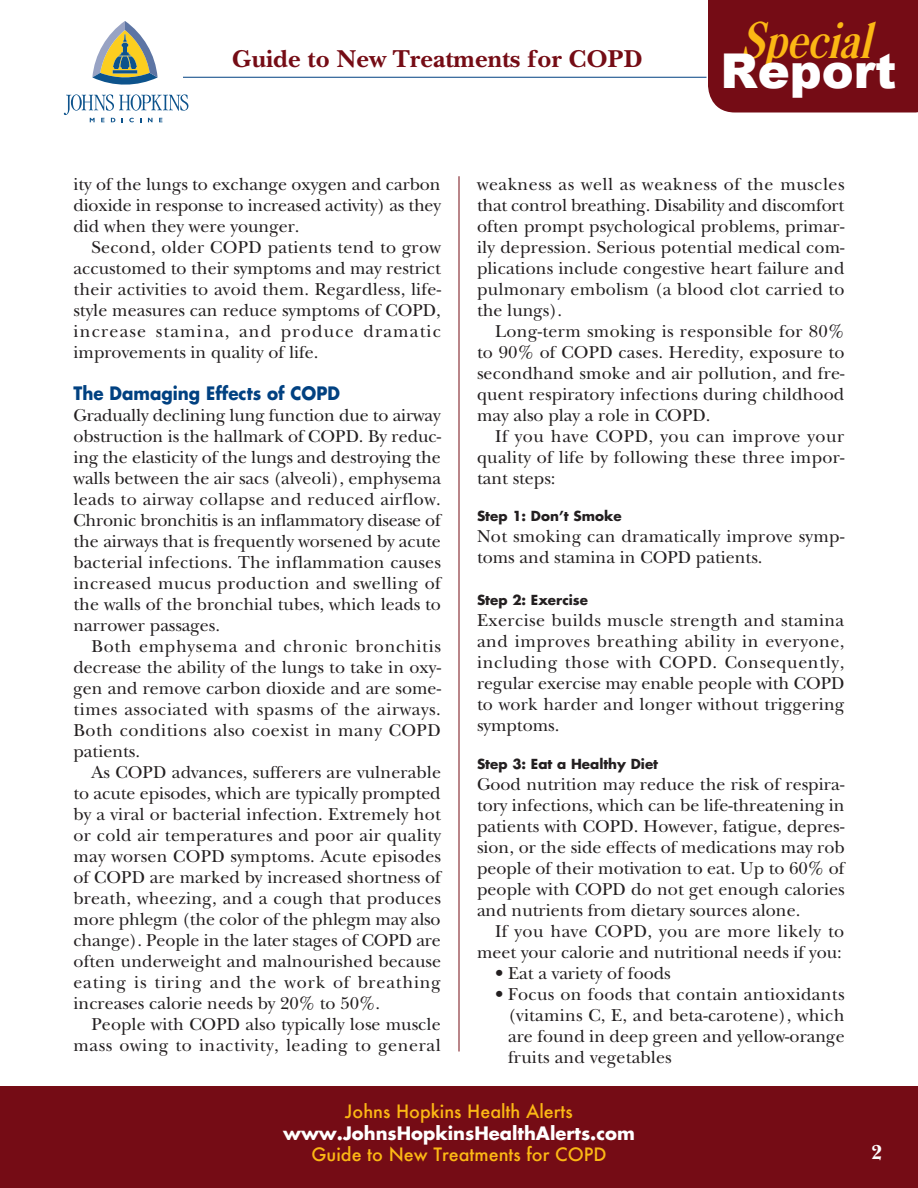
<style>
.page{position:relative;width:918px;height:1188px;background:#fff}
.page>*{position:absolute;margin:0;border:0;box-sizing:border-box;transform-origin:0 0}
.t1{font:900 48px "Arial";color:#fff}
.t2{font:italic 700 condensed 45px "OPTI Caslon";color:#fcb814}
.t3{font:700 25.5px "New Baskerville";color:#750c15}
.t4{font:700 21px "New Baskerville";color:#fff}
.text{font:18px/21px "New Baskerville";letter-spacing:.005em;color:#231f20;text-align:justify}
.text_no_indent{font:18px/21px "New Baskerville";color:#231f20;text-align:justify}
.t5{font:500 18px "Futura";color:#fcb814}
.t6{font:700 18px "Futura";color:#fff}
.B_head{font:700 18px "Futura";color:#014181;scale:.93 1}
.C_head{font:700 13.5px "Futura";color:#231f20}
</style>
<div class="page">
<div style="left:0;top:1087px;width:918px;height:101px;background:#750c15"></div>
<hr style="left:459px;top:176px;width:1px;height:876px;background:#750c15">
<svg style="left:64px;top:21px;width:124px;height:101px"></svg>
<hr style="left:183px;top:77px;width:523px;height:1px;background:#014181">
<div style="left:708px;top:0;width:210px;height:112px;background:#750c15"></div>
<p class="t3" style="left:232px;top:43px;width:412px">Guide to New Treatments for COPD</p>
<p class="t2" style="left:740px;top:9px;width:145px">Special</p>
<p class="t1" style="left:721px;top:45px;width:178px">Report</p>
<p class="text" style="left:74px;top:174px;width:369px">ity of the lungs to exchange oxygen and carbon dioxide in response to increased activity) as they did when they were younger.</p>
<p class="text" style="left:74px;top:237px;width:369px;text-indent:18px">Second, older COPD patients tend to grow accustomed to their symptoms and may restrict their activities to avoid them. Regardless, life&shy;style measures can reduce symptoms of COPD, increase stamina, and produce dramatic improvements in quality of life.</p>
<p class="B_head" style="left:74px;top:381px;width:288px">The Damaging Effects of COPD</p>
<p class="text_no_indent" style="left:74px;top:405px;width:369px">Gradually declining lung function due to airway obstruction is the hallmark of COPD. By reduc&shy;ing the elasticity of the lungs and destroying the walls between the air sacs (alveoli), emphysema leads to airway collapse and reduced airflow.<br>Chronic bronchitis is an inflammatory disease of the airways that is frequently worsened by acute bacterial infections. The inflammation causes increased mucus production and swelling of the walls of the bronchial tubes, which leads to narrower passages.</p>
<p class="text" style="left:74px;top:636px;width:369px;text-indent:18px">Both emphysema and chronic bronchitis decrease the ability of the lungs to take in oxy&shy;gen and remove carbon dioxide and are some&shy;times associated with spasms of the airways.<br>Both conditions also coexist in many COPD patients.</p>
<p class="text" style="left:74px;top:762px;width:369px;text-indent:18px">As COPD advances, sufferers are vulnerable to acute episodes, which are typically prompted by a viral or bacterial infection. Extremely hot or cold air temperatures and poor air quality may worsen COPD symptoms. Acute episodes of COPD are marked by increased shortness of breath, wheezing, and a cough that produces more phlegm (the color of the phlegm may also change). People in the later stages of COPD are often underweight and malnourished because eating is tiring and the work of breathing increases calorie needs by 20% to 50%.</p>
<p class="text" style="left:74px;top:1014px;width:369px;text-align:right">People with COPD also typically lose muscle mass owing to inactivity, leading to general</p>
<p class="text" style="left:477px;top:174px;width:369px">weakness as well as weakness of the muscles that control breathing. Disability and discomfort often prompt psychological problems, primar&shy;ily depression. Serious potential medical com&shy;plications include congestive heart failure and pulmonary embolism (a blood clot carried to the lungs).</p>
<p class="text" style="left:477px;top:321px;width:369px;text-indent:18px">Long-term smoking is responsible for 80% to 90% of COPD cases. Heredity, exposure to secondhand smoke and air pollution, and fre&shy;quent respiratory infections during childhood may also play a role in COPD.</p>
<p class="text" style="left:477px;top:426px;width:369px;text-indent:18px">If you have COPD, you can improve your quality of life by following these three impor&shy;tant steps:</p>
<p class="C_head" style="left:477px;top:507px;width:146px">Step 1: Don’t Smoke</p>
<p class="text_no_indent" style="left:477px;top:526px;width:369px">Not smoking can dramatically improve symp&shy;toms and stamina in COPD patients.</p>
<p class="C_head" style="left:477px;top:591px;width:113px">Step 2: Exercise</p>
<p class="text_no_indent" style="left:477px;top:610px;width:369px">Exercise builds muscle strength and stamina and improves breathing ability in everyone, including those with COPD. Consequently, regular exercise may enable people with COPD to work harder and longer without triggering symptoms.</p>
<p class="C_head" style="left:477px;top:754px;width:183px">Step 3: Eat a Healthy Diet</p>
<p class="text_no_indent" style="left:477px;top:773px;width:369px">Good nutrition may reduce the risk of respira&shy;tory infections, which can be life-threatening in patients with COPD. However, fatigue, depres&shy;sion, or the side effects of medications may rob people of their motivation to eat. Up to 60% of people with COPD do not get enough calories and nutrients from dietary sources alone.</p>
<p class="text" style="left:477px;top:920px;width:369px;text-align:right">If you have COPD, you are more likely to meet your calorie and nutritional needs if you:</p>
<p class="text" style="left:495px;top:962px;width:177px">• Eat a variety of foods</p>
<p class="text" style="left:508px;top:983px;width:338px;text-indent:-13px">• Focus on foods that contain antioxidants (vitamins C, E, and beta-carotene), which are found in deep green and yellow-orange fruits and vegetables</p>
<p class="t5" style="left:345px;top:1099px;width:229px">Johns Hopkins Health Alerts</p>
<p class="t6" style="left:283px;top:1120px;width:353px">www.JohnsHopkinsHealthAlerts.com</p>
<p class="t5" style="left:311px;top:1142px;width:297px">Guide to New Treatments for COPD</p>
<p class="t4" style="left:871px;top:1140px;width:12px">2</p>
</div>
